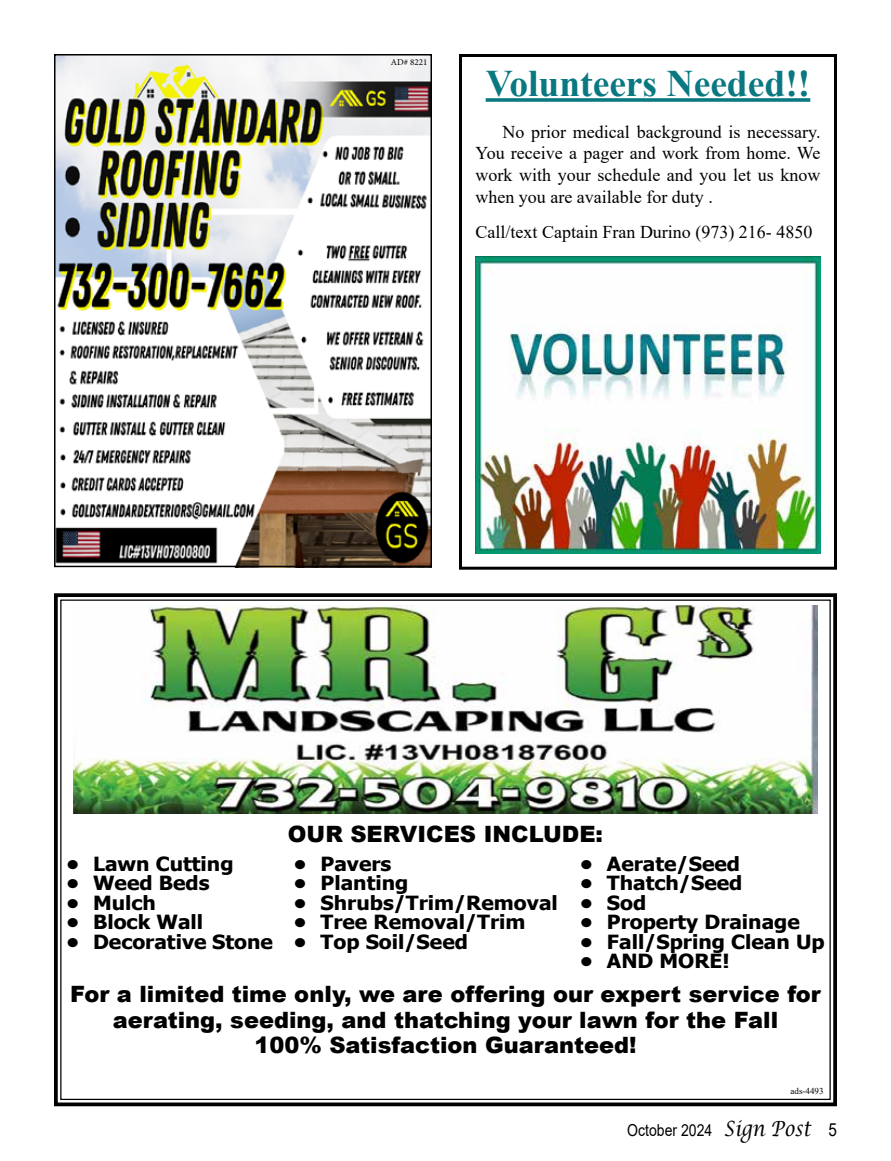
<style>
.page{position:relative;width:891px;height:1161px;background:#fff}
.page>*{position:absolute;margin:0;border:0;box-sizing:border-box;transform-origin:0 0}
.t1{font:700 37.5px "Times New Roman";color:#097881}
.t2{font:900 22.5px/25.5px "Arial";color:#000;text-align:center}
.t3{font:700 19.5px "Tahoma";color:#000;scale:1.08 1}
.t4{font:18px/21.6px "Times New Roman";color:#000;text-align:justify}
.t5{font:16.5px "Arial";color:#000;scale:.85 1}
.t6{font:9px "Times New Roman";color:#000}
.t7{font:9px "Minion Pro";color:#000101}
.s1{font-family:"Lucida Calligraphy";font-style:italic;font-size:21px}
.s2{font-size:18px}
</style>
<div class="page">
<svg style="left:486px;top:98px;width:324px;height:4px"></svg>
<div style="left:459px;top:54px;width:378px;height:516px;border:3px solid #000"></div>
<img style="left:476px;top:256px;width:344px;height:297px">
<svg style="left:54px;top:593px;width:783px;height:514px"></svg>
<div style="left:66px;top:856px;width:207px;height:93px;background:#fff"></div>
<div style="left:294px;top:856px;width:264px;height:110px;background:#fff"></div>
<img style="left:73px;top:605px;width:745px;height:208px">
<img style="left:57px;top:57px;width:372px;height:507px">
<div style="left:54px;top:54px;width:378px;height:513px;border:2px solid #000"></div>
<p class="t7" style="left:391px;top:56px;width:38px">AD# 8221</p>
<h1 class="t1" style="left:486px;top:56px;width:326px">Volunteers Needed!!</h1>
<p class="t4" style="left:476px;top:120px;width:347px;text-indent:27px">No prior medical background is necessary.<br>You receive a pager and work from home. We work with your schedule and you let us know when you are available for duty .</p>
<p class="t4" style="left:476px;top:220px;width:338px">Call/text Captain Fran Durino (973) 216- 4850</p>
<p class="t3" style="left:66px;top:850px;width:157px">• Lawn Cutting</p>
<p class="t3" style="left:66px;top:869px;width:134px">• Weed Beds</p>
<p class="t3" style="left:66px;top:889px;width:85px">• Mulch</p>
<p class="t3" style="left:66px;top:908px;width:129px">• Block Wall</p>
<p class="t3" style="left:66px;top:928px;width:193px">• Decorative Stone</p>
<p class="t2" style="left:288px;top:821px;width:317px">OUR SERVICES INCLUDE:</p>
<p class="t3" style="left:294px;top:850px;width:92px">• Pavers</p>
<p class="t3" style="left:294px;top:869px;width:108px">• Planting</p>
<p class="t3" style="left:294px;top:889px;width:246px">• Shrubs/Trim/Removal</p>
<p class="t3" style="left:294px;top:908px;width:216px">• Tree Removal/Trim</p>
<p class="t3" style="left:294px;top:928px;width:163px">• Top Soil/Seed</p>
<p class="t3" style="left:580px;top:850px;width:150px">• Aerate/Seed</p>
<p class="t3" style="left:580px;top:869px;width:152px">• Thatch/Seed</p>
<p class="t3" style="left:580px;top:889px;width:63px">• Sod</p>
<p class="t3" style="left:580px;top:908px;width:205px">• Property Drainage</p>
<p class="t3" style="left:580px;top:928px;width:228px">• Fall/Spring Clean Up</p>
<p class="t3" style="left:580px;top:947px;width:140px">• AND MORE!</p>
<p class="t2" style="left:70px;top:981px;width:752px">For a limited time only, we are offering our expert service for aerating, seeding, and thatching your lawn for the Fall<br>100% Satisfaction Guaranteed!</p>
<p class="t6" style="left:791px;top:1084px;width:34px">ads-4493</p>
<p class="t5" style="left:627px;top:1119px;width:248px">October 2024 <span class="s1">Sign Post</span> <span class="s2">5</span></p>
</div>
